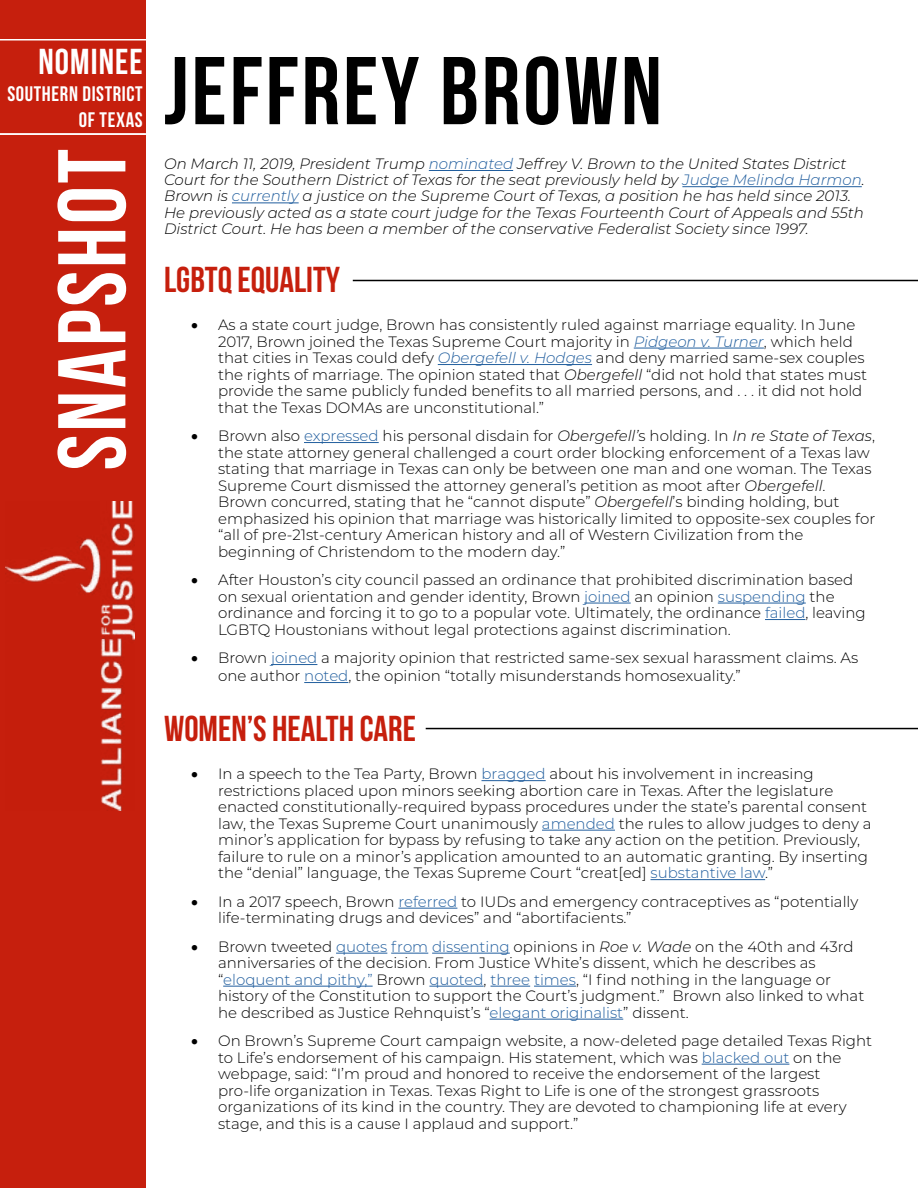
<style>
.page{position:relative;width:918px;height:1188px;background:#fff}
.page>*{position:absolute;margin:0;border:0;box-sizing:border-box;transform-origin:0 0}
.t1{font:96px "Bebas Neue";letter-spacing:.03em;color:#000}
.t2{font:96px "Bebas Neue";letter-spacing:.03em;color:#fff}
.t3{font:36px "Bebas Neue";color:#c61f0d}
.t4{font:36px "Bebas Neue";letter-spacing:.03em;color:#fff}
.t5{font:21px/26.5px "Bebas Neue";letter-spacing:.03em;color:#fff;text-align:right}
.t6{font:300 15px/16.5px "Montserrat";color:#000}
.t7{font:italic 300 15px/16.2px "Montserrat";color:#000}
.s1{color:#215e9e}
.s2{font-style:italic;color:#215e9e}
.s3{font-style:italic}
</style>
<div class="page">
<div style="left:0;top:0;width:146px;height:1188px;background:#c61f0d"></div>
<img style="left:5px;top:501px;width:129px;height:310px">
<hr style="left:0;top:39px;width:150px;height:1px;background:#fff">
<hr style="left:429px;top:170px;width:84px;height:1px;background:#215e9e">
<hr style="left:682px;top:186px;width:180px;height:1px;background:#215e9e">
<hr style="left:232px;top:203px;width:67px;height:1px;background:#215e9e">
<hr style="left:634px;top:348px;width:130px;height:1px;background:#215e9e">
<hr style="left:438px;top:364px;width:154px;height:1px;background:#215e9e">
<hr style="left:304px;top:442px;width:75px;height:1px;background:#215e9e">
<hr style="left:584px;top:603px;width:47px;height:1px;background:#215e9e">
<hr style="left:718px;top:603px;width:88px;height:1px;background:#215e9e">
<hr style="left:765px;top:619px;width:40px;height:1px;background:#215e9e">
<hr style="left:271px;top:664px;width:46px;height:1px;background:#215e9e">
<hr style="left:304px;top:682px;width:44px;height:1px;background:#215e9e">
<hr style="left:481px;top:780px;width:65px;height:1px;background:#215e9e">
<hr style="left:542px;top:830px;width:73px;height:1px;background:#215e9e">
<hr style="left:651px;top:879px;width:114px;height:1px;background:#215e9e">
<hr style="left:398px;top:908px;width:59px;height:1px;background:#215e9e">
<hr style="left:336px;top:953px;width:51px;height:1px;background:#215e9e">
<hr style="left:391px;top:953px;width:37px;height:1px;background:#215e9e">
<hr style="left:432px;top:953px;width:78px;height:1px;background:#215e9e">
<hr style="left:223px;top:986px;width:150px;height:1px;background:#215e9e">
<hr style="left:429px;top:986px;width:55px;height:1px;background:#215e9e">
<hr style="left:491px;top:986px;width:39px;height:1px;background:#215e9e">
<hr style="left:534px;top:986px;width:42px;height:1px;background:#215e9e">
<hr style="left:490px;top:1019px;width:133px;height:1px;background:#215e9e">
<hr style="left:702px;top:1064px;width:87px;height:1px;background:#215e9e">
<hr style="left:0;top:133px;width:146px;height:2px;background:#fff">
<hr style="left:353px;top:280px;width:565px;height:1px;background:#000">
<hr style="left:426px;top:728px;width:492px;height:1px;background:#000">
<h2 class="t4" style="left:39px;top:42px;width:106px">NOMINEE</h2>
<h3 class="t5" style="left:7px;top:80px;width:137px">SOUTHERN DISTRICT<br>OF TEXAS</h3>
<h1 class="t2" style="left:40px;top:471px;width:323px;rotate:-90deg">SNAPSHOT</h1>
<h1 class="t1" style="left:164px;top:38px;width:499px">JEFFREY BROWN</h1>
<p class="t7" style="left:164px;top:155px;width:702px">On March 11, 2019, President Trump <span class="s1">nominated</span> Jeffrey V. Brown to the United States District Court for the Southern District of Texas for the seat previously held by <span class="s1">Judge Melinda Harmon</span>.<br>Brown is <span class="s1">currently</span> a justice on the Supreme Court of Texas, a position he has held since 2013.<br>He previously acted as a state court judge for the Texas Fourteenth Court of Appeals and 55th District Court. He has been a member of the conservative Federalist Society since 1997.</p>
<h2 class="t3" style="left:164px;top:260px;width:178px">LGBTQ EQUALITY</h2>
<p class="t6" style="left:218px;top:316px;width:651px;text-indent:-27px">• As a state court judge, Brown has consistently ruled against marriage equality. In June 2017, Brown joined the Texas Supreme Court majority in <span class="s2">Pidgeon v. Turner</span>, which held that cities in Texas could defy <span class="s2">Obergefell v. Hodges</span> and deny married same-sex couples the rights of marriage. The opinion stated that <span class="s3">Obergefell</span> “did not hold that states must provide the same publicly funded benefits to all married persons, and . . . it did not hold that the Texas DOMAs are unconstitutional.”</p>
<p class="t6" style="left:218px;top:427px;width:659px;text-indent:-27px">• Brown also <span class="s1">expressed</span> his personal disdain for <span class="s3">Obergefell’</span>s holding. In <span class="s3">In re State of Texas</span>, the state attorney general challenged a court order blocking enforcement of a Texas law stating that marriage in Texas can only be between one man and one woman. The Texas Supreme Court dismissed the attorney general’s petition as moot after <span class="s3">Obergefell</span>.<br>Brown concurred, stating that he “cannot dispute” <span class="s3">Obergefell</span>’s binding holding, but emphasized his opinion that marriage was historically limited to opposite-sex couples for “all of pre-21st-century American history and all of Western Civilization from the beginning of Christendom to the modern day.”</p>
<p class="t6" style="left:218px;top:571px;width:649px;text-indent:-27px">• After Houston’s city council passed an ordinance that prohibited discrimination based on sexual orientation and gender identity, Brown <span class="s1">joined</span> an opinion <span class="s1">suspending</span> the ordinance and forcing it to go to a popular vote. Ultimately, the ordinance <span class="s1">failed</span>, leaving LGBTQ Houstonians without legal protections against discrimination.</p>
<p class="t6" style="left:218px;top:648px;width:642px;line-height:18px;text-indent:-27px">• Brown <span class="s1">joined</span> a majority opinion that restricted same-sex sexual harassment claims. As one author <span class="s1">noted</span>, the opinion “totally misunderstands homosexuality.”</p>
<h2 class="t3" style="left:164px;top:709px;width:253px">WOMEN’S HEALTH CARE</h2>
<p class="t6" style="left:218px;top:765px;width:655px;text-indent:-27px">• In a speech to the Tea Party, Brown <span class="s1">bragged</span> about his involvement in increasing restrictions placed upon minors seeking abortion care in Texas. After the legislature enacted constitutionally-required bypass procedures under the state’s parental consent law, the Texas Supreme Court unanimously <span class="s1">amended</span> the rules to allow judges to deny a minor’s application for bypass by refusing to take any action on the petition. Previously, failure to rule on a minor’s application amounted to an automatic granting. By inserting the “denial” language, the Texas Supreme Court “creat[ed] <span class="s1">substantive law</span>.”</p>
<p class="t6" style="left:218px;top:893px;width:642px;text-indent:-27px">• In a 2017 speech, Brown <span class="s1">referred</span> to IUDs and emergency contraceptives as “potentially life-terminating drugs and devices” and “abortifacients.”</p>
<p class="t6" style="left:218px;top:938px;width:648px;text-indent:-27px">• Brown tweeted <span class="s1">quotes from dissenting</span> opinions in <span class="s3">Roe v. Wade</span> on the 40th and 43rd anniversaries of the decision. From Justice White’s dissent, which he describes as “<span class="s1">eloquent and pithy,”</span> Brown <span class="s1">quoted</span>, <span class="s1">three times</span>, “I find nothing in the language or history of the Constitution to support the Court’s judgment.” Brown also linked to what he described as Justice Rehnquist’s “<span class="s1">elegant originalist</span>” dissent.</p>
<p class="t6" style="left:218px;top:1032px;width:656px;text-indent:-27px">• On Brown’s Supreme Court campaign website, a now-deleted page detailed Texas Right to Life’s endorsement of his campaign. His statement, which was <span class="s1">blacked out</span> on the webpage, said: “I’m proud and honored to receive the endorsement of the largest pro-life organization in Texas. Texas Right to Life is one of the strongest grassroots organizations of its kind in the country. They are devoted to championing life at every stage, and this is a cause I applaud and support.”</p>
</div>
